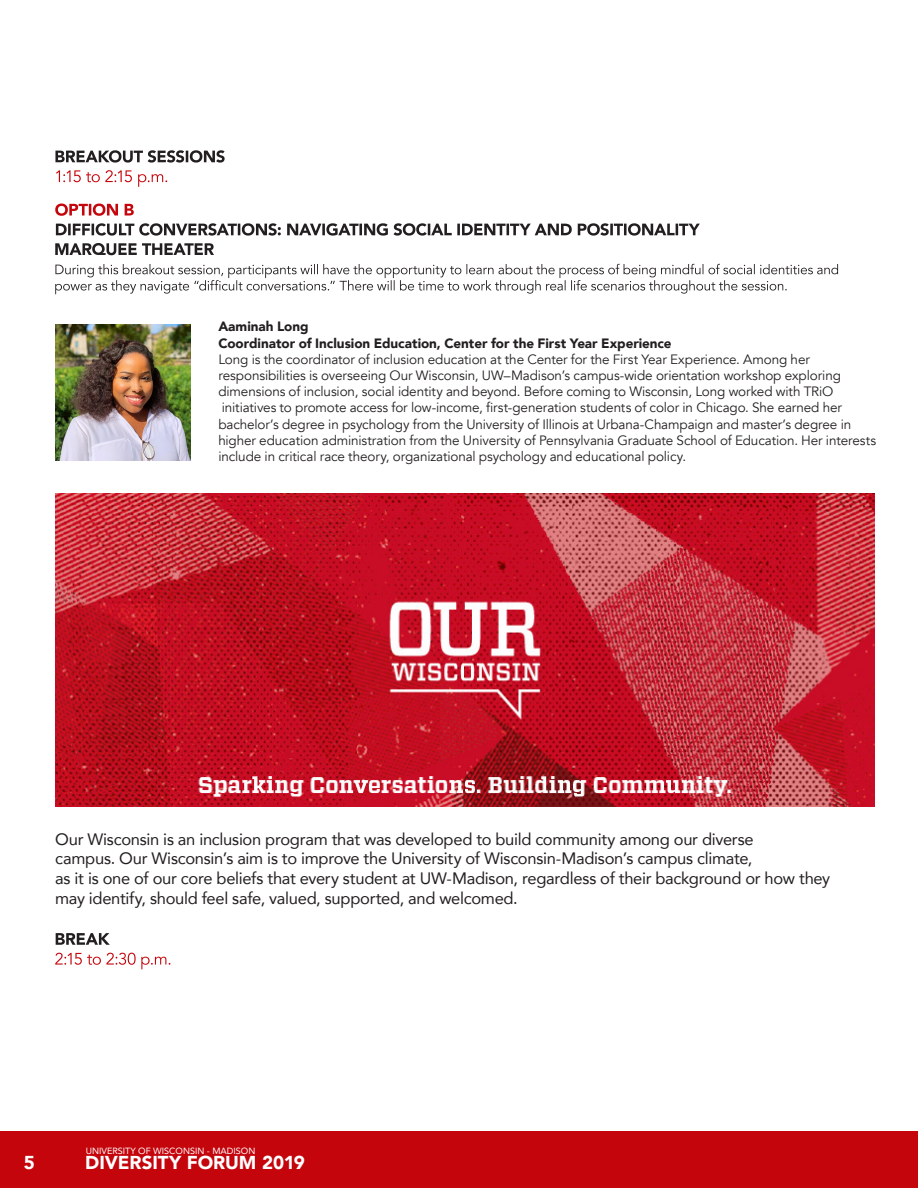
<style>
.page{position:relative;width:918px;height:1188px;background:#fff}
.page>*{position:absolute;margin:0;border:0;box-sizing:border-box;transform-origin:0 0}
.t1{font:900 18.6px "Avenir";color:#fff}
.t2{font:16.5px/19.8px "Avenir";letter-spacing:-.015em;color:#231f20}
.t3{font:13.5px/16.2px "Avenir";letter-spacing:-.01em;color:#231f20}
.t4{font:900 13.5px "Avenir";letter-spacing:-.005em;color:#231f20}
.t5{font:9px "Avenir";color:#fff}
</style>
<div class="page">
<svg style="left:56px;top:223px;width:644px;height:13px"></svg>
<svg style="left:55px;top:204px;width:79px;height:12px"></svg>
<svg style="left:55px;top:953px;width:115px;height:16px"></svg>
<svg style="left:56px;top:933px;width:54px;height:12px"></svg>
<svg style="left:55px;top:264px;width:783px;height:30px"></svg>
<svg style="left:56px;top:170px;width:111px;height:17px"></svg>
<svg style="left:55px;top:150px;width:170px;height:13px"></svg>
<div style="left:0;top:1131px;width:918px;height:57px;background:#c5050c"></div>
<img style="left:55px;top:325px;width:136px;height:135px">
<img style="left:55px;top:494px;width:820px;height:312px">
<svg style="left:55px;top:243px;width:159px;height:12px"></svg>
<p class="t4" style="left:218px;top:315px;width:92px">Aaminah Long</p>
<p class="t4" style="left:218px;top:331px;width:455px">Coordinator of Inclusion Education, Center for the First Year Experience</p>
<p class="t3" style="left:218px;top:351px;width:624px">Long is the coordinator of inclusion education at the Center for the First Year Experience. Among her responsibilities is overseeing Our Wisconsin, UW–Madison’s campus-wide orientation workshop exploring</p>
<p class="t3" style="left:218px;top:384px;width:617px">dimensions of inclusion, social identity and beyond. Before coming to Wisconsin, Long worked with TRiO</p>
<p class="t3" style="left:222px;top:400px;width:622px">initiatives to promote access for low-income, first-generation students of color in Chicago. She earned her</p>
<p class="t3" style="left:218px;top:416px;width:659px">bachelor’s degree in psychology from the University of Illinois at Urbana-Champaign and master’s degree in higher education administration from the University of Pennsylvania Graduate School of Education. Her interests include in critical race theory, organizational psychology and educational policy.</p>
<p class="t2" style="left:55px;top:828px;width:776px">Our Wisconsin is an inclusion program that was developed to build community among our diverse<br>campus. Our Wisconsin’s aim is to improve the University of Wisconsin-Madison’s campus climate,<br>as it is one of our core beliefs that every student at UW-Madison, regardless of their background or how they may identify, should feel safe, valued, supported, and welcomed.</p>
<p class="t5" style="left:86px;top:1143px;width:171px">UNIVERSITY OF WISCONSIN - MADISON</p>
<p class="t1" style="left:24px;top:1147px;width:13px">5</p>
<p class="t1" style="left:85px;top:1147px;width:221px">DIVERSITY FORUM 2019</p>
</div>
